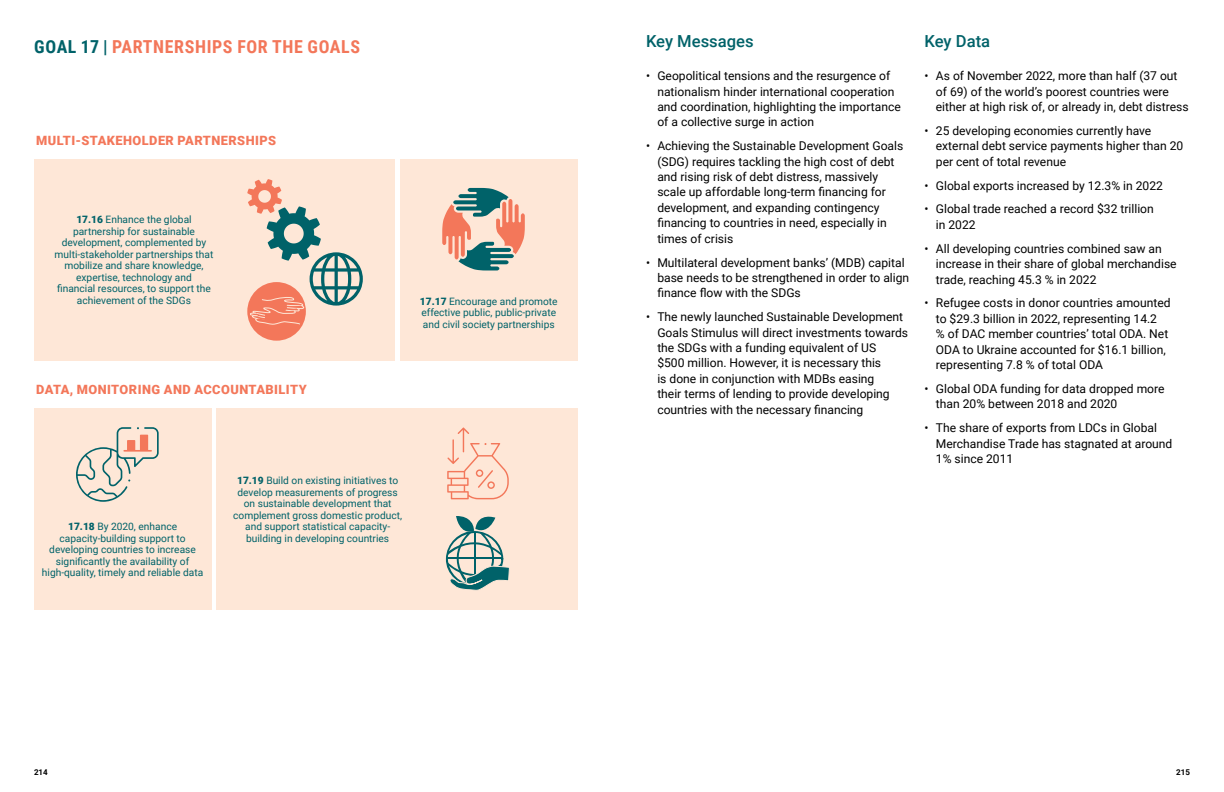
<style>
.page{position:relative;width:1224px;height:792px;background:#fff}
.page>*{position:absolute;margin:0;border:0;box-sizing:border-box;transform-origin:0 0}
.t1{font:700 17.9px "Roboto Condensed";letter-spacing:.035em;color:#f3775a}
.t2{font:500 16.6px "Roboto";color:#006269}
.t3{font:900 12.8px "Roboto";letter-spacing:.035em;color:#f3775a}
.t4{font:12.1px/15.4px "Roboto";color:#000}
.t5{font:10.2px/11.5px "Roboto";color:#006269;text-align:center}
.t6{font:700 8px "Roboto";color:#000}
.s1{color:#006269}
.s2{font-weight:900}
</style>
<div class="page">
<div style="left:34px;top:159px;width:361px;height:202px;background:#fee7d7"></div>
<div style="left:216px;top:408px;width:362px;height:202px;background:#fee7d7"></div>
<div style="left:400px;top:159px;width:178px;height:202px;background:#fee7d7"></div>
<div style="left:34px;top:408px;width:177px;height:202px;background:#fee7d7"></div>
<svg style="left:442px;top:188px;width:83px;height:82px"></svg>
<div style="left:247px;top:282px;width:59px;height:59px;background:#f3775a;border-radius:50%"></div>
<svg style="left:247px;top:179px;width:116px;height:146px"></svg>
<svg style="left:76px;top:427px;width:83px;height:75px"></svg>
<svg style="left:445px;top:516px;width:65px;height:75px"></svg>
<svg style="left:447px;top:428px;width:62px;height:71px"></svg>
<h1 class="t1" style="left:34px;top:34px;width:327px"><span class="s1">GOAL 17 |</span> PARTNERSHIPS FOR THE GOALS</h1>
<p class="t3" style="left:36px;top:131px;width:242px">MULTI-STAKEHOLDER PARTNERSHIPS</p>
<p class="t5" style="left:55px;top:214px;width:160px"><span class="s2">17.16</span> Enhance the global partnership for sustainable development, complemented by multi-stakeholder partnerships that mobilize and share knowledge, expertise, technology and<br>financial resources, to support the achievement of the SDGs</p>
<p class="t3" style="left:36px;top:380px;width:272px">DATA, MONITORING AND ACCOUNTABILITY</p>
<p class="t5" style="left:420px;top:295px;width:139px;text-align:left"><span class="s2">17.17</span> Encourage and promote effective public, public-private and civil society partnerships</p>
<p class="t5" style="left:42px;top:520px;width:163px"><span class="s2">17.18</span> By 2020, enhance capacity-building support to developing countries to increase significantly the availability of high-quality, timely and reliable data</p>
<p class="t5" style="left:233px;top:474px;width:170px"><span class="s2">17.19</span> Build on existing initiatives to develop measurements of progress on sustainable development that complement gross domestic product, and support statistical capacity&shy;building in developing countries</p>
<h2 class="t2" style="left:646px;top:29px;width:109px">Key Messages</h2>
<p class="t4" style="left:657px;top:68px;width:245px;text-indent:-11px">• Geopolitical tensions and the resurgence of nationalism hinder international cooperation and coordination, highlighting the importance of a collective surge in action</p>
<p class="t4" style="left:657px;top:138px;width:248px;text-indent:-11px">• Achieving the Sustainable Development Goals (SDG) requires tackling the high cost of debt and rising risk of debt distress, massively scale up affordable long-term financing for development, and expanding contingency financing to countries in need, especially in times of crisis</p>
<p class="t4" style="left:657px;top:254px;width:253px;text-indent:-11px">• Multilateral development banks’ (MDB) capital base needs to be strengthened in order to align finance flow with the SDGs</p>
<p class="t4" style="left:657px;top:309px;width:252px;text-indent:-11px">• The newly launched Sustainable Development Goals Stimulus will direct investments towards the SDGs with a funding equivalent of US<br>$500 million. However, it is necessary this<br>is done in conjunction with MDBs easing<br>their terms of lending to provide developing countries with the necessary financing</p>
<h2 class="t2" style="left:925px;top:29px;width:67px">Key Data</h2>
<p class="t4" style="left:936px;top:68px;width:254px;text-indent:-11px">• As of November 2022, more than half (37 out of 69) of the world’s poorest countries were either at high risk of, or already in, debt distress</p>
<p class="t4" style="left:936px;top:122px;width:249px;text-indent:-11px">• 25 developing economies currently have external debt service payments higher than 20 per cent of total revenue</p>
<p class="t4" style="left:925px;top:177px;width:240px">• Global exports increased by 12.3% in 2022</p>
<p class="t4" style="left:936px;top:201px;width:219px;text-indent:-11px">• Global trade reached a record $32 trillion in 2022</p>
<p class="t4" style="left:936px;top:240px;width:242px;text-indent:-11px">• All developing countries combined saw an increase in their share of global merchandise trade, reaching 45.3 % in 2022</p>
<p class="t4" style="left:936px;top:295px;width:236px;text-indent:-11px">• Refugee costs in donor countries amounted to $29.3 billion in 2022, representing 14.2<br>% of DAC member countries’ total ODA. Net ODA to Ukraine accounted for $16.1 billion, representing 7.8 % of total ODA</p>
<p class="t4" style="left:936px;top:381px;width:230px;text-indent:-11px">• Global ODA funding for data dropped more than 20% between 2018 and 2020</p>
<p class="t4" style="left:936px;top:420px;width:238px;text-indent:-11px">• The share of exports from LDCs in Global<br>Merchandise Trade has stagnated at around<br>1% since 2011</p>
<p class="t6" style="left:34px;top:767px;width:15px">214</p>
<p class="t6" style="left:1176px;top:767px;width:15px">215</p>
</div>
